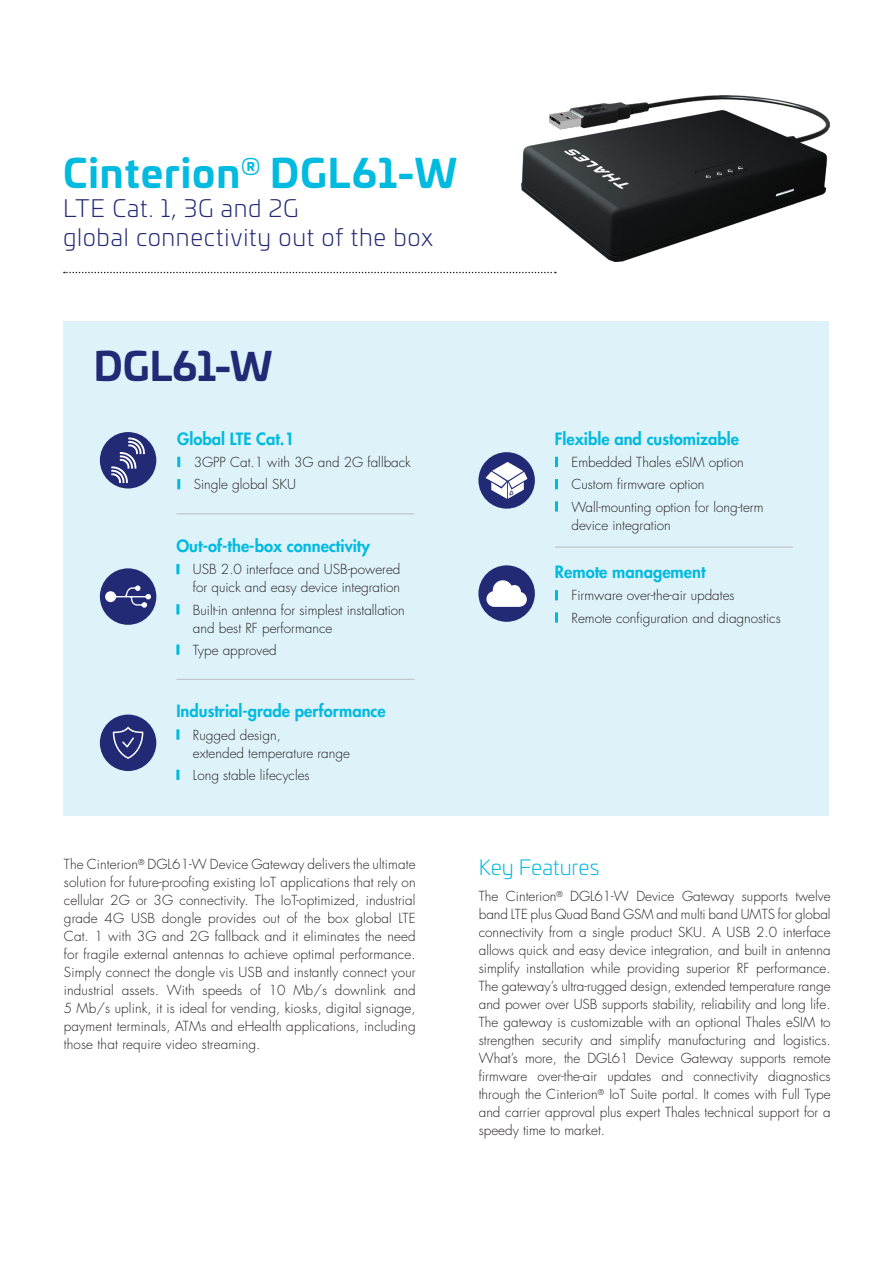
<style>
.page{position:relative;width:893px;height:1263px;background:#fff}
.page>*{position:absolute;margin:0;border:0;box-sizing:border-box;transform-origin:0 0}
.t1{font:700 39px "Univia Pro";letter-spacing:.025em;color:#00badf}
.t2{font:700 39px "Univia Pro";color:#222a75}
.t3{font:300 24px/28.8px "Univia Pro";letter-spacing:.025em;color:#222a75}
.t4{font:300 21px "Univia Pro";color:#00badf}
.List_h1{font:800 16.5px "Futura Std";color:#00badf}
._01_Txt{font:300 13.5px/18px "Futura Std";letter-spacing:.01em;color:#231f20;text-align:justify}
.List{font:300 13.5px/18px "Futura Std";color:#231f20}
</style>
<div class="page">
<img style="left:521px;top:96px;width:309px;height:165px">
<svg style="left:64px;top:272px;width:492px;height:1px"></svg>
<div style="left:64px;top:321px;width:765px;height:495px;background:#def2f9"></div>
<hr style="left:176px;top:514px;width:239px;height:1px;background:#bcbdc0">
<hr style="left:176px;top:679px;width:239px;height:1px;background:#bcbdc0">
<svg style="left:555px;top:457px;width:3px;height:10px"></svg>
<svg style="left:555px;top:479px;width:3px;height:10px"></svg>
<svg style="left:555px;top:501px;width:3px;height:11px"></svg>
<hr style="left:555px;top:547px;width:238px;height:1px;background:#bcbdc0">
<svg style="left:177px;top:457px;width:3px;height:10px"></svg>
<svg style="left:177px;top:479px;width:3px;height:10px"></svg>
<div style="left:100px;top:432px;width:56px;height:56px;background:#222a75;border-radius:50%"></div>
<svg style="left:111px;top:437px;width:34px;height:46px"></svg>
<svg style="left:555px;top:590px;width:3px;height:10px"></svg>
<svg style="left:555px;top:612px;width:3px;height:11px"></svg>
<div style="left:478px;top:565px;width:57px;height:57px;background:#222a75;border-radius:50%"></div>
<svg style="left:486px;top:580px;width:41px;height:27px"></svg>
<svg style="left:176px;top:729px;width:3px;height:11px"></svg>
<svg style="left:176px;top:770px;width:3px;height:10px"></svg>
<div style="left:100px;top:714px;width:56px;height:57px;background:#222a75;border-radius:50%"></div>
<svg style="left:113px;top:727px;width:30px;height:32px"></svg>
<div style="left:478px;top:452px;width:57px;height:57px;background:#222a75;border-radius:50%"></div>
<svg style="left:486px;top:462px;width:41px;height:37px"></svg>
<svg style="left:176px;top:564px;width:3px;height:10px"></svg>
<svg style="left:176px;top:604px;width:3px;height:10px"></svg>
<svg style="left:176px;top:644px;width:3px;height:11px"></svg>
<div style="left:100px;top:568px;width:56px;height:57px;background:#222a75;border-radius:50%"></div>
<svg style="left:105px;top:585px;width:46px;height:23px"></svg>
<p class="t1" style="left:63px;top:142px;width:396px">Cinterion<sup>®</sup> DGL61-W</p>
<p class="t3" style="left:63px;top:193px;width:372px">LTE Cat. 1, 3G and 2G<br>global connectivity out of the box</p>
<p class="t2" style="left:94px;top:335px;width:181px">DGL61-W</p>
<p class="List_h1" style="left:177px;top:428px;width:118px">Global LTE Cat.1</p>
<p class="List" style="left:194px;top:454px;width:219px">3GPP Cat.1 with 3G and 2G fallback</p>
<p class="List" style="left:194px;top:476px;width:104px">Single global SKU</p>
<p class="List_h1" style="left:176px;top:535px;width:195px">Out-of-the-box connectivity</p>
<p class="List" style="left:193px;top:561px;width:209px">USB 2.0 interface and USB-powered for quick and easy device integration</p>
<p class="List" style="left:193px;top:601px;width:213px">Built-in antenna for simplest installation and best RF performance</p>
<p class="List" style="left:193px;top:641px;width:85px">Type approved</p>
<p class="List_h1" style="left:176px;top:701px;width:211px">Industrial-grade performance</p>
<p class="List" style="left:193px;top:726px;width:159px">Rugged design,<br>extended temperature range</p>
<p class="List" style="left:193px;top:766px;width:118px">Long stable lifecycles</p>
<p class="List_h1" style="left:555px;top:428px;width:186px">Flexible and customizable</p>
<p class="List" style="left:571px;top:454px;width:174px">Embedded Thales eSIM option</p>
<p class="List" style="left:571px;top:476px;width:135px">Custom firmware option</p>
<p class="List" style="left:571px;top:498px;width:194px">Wall-mounting option for long-term device integration</p>
<p class="List_h1" style="left:555px;top:562px;width:152px">Remote management</p>
<p class="List" style="left:571px;top:587px;width:165px">Firmware over-the-air updates</p>
<p class="List" style="left:571px;top:609px;width:211px">Remote configuration and diagnostics</p>
<p class="_01_Txt" style="left:64px;top:856px;width:353px">The Cinterion<sup>®</sup> DGL61-W Device Gateway delivers the ultimate solution for future-proofing existing IoT applications that rely on cellular 2G or 3G connectivity. The IoT-optimized, industrial grade 4G USB dongle provides out of the box global LTE Cat. 1 with 3G and 2G fallback and it eliminates the need for fragile external antennas to achieve optimal performance.<br>Simply connect the dongle vis USB and instantly connect your industrial assets. With speeds of 10 Mb/s downlink and 5 Mb/s uplink, it is ideal for vending, kiosks, digital signage, payment terminals, ATMs and eHealth applications, including those that require video streaming.</p>
<h1 class="t4" style="left:479px;top:852px;width:122px">Key Features</h1>
<p class="_01_Txt" style="left:479px;top:888px;width:353px">The Cinterion<sup>®</sup> DGL61-W Device Gateway supports twelve band LTE plus Quad Band GSM and multi band UMTS for global connectivity from a single product SKU. A USB 2.0 interface allows quick and easy device integration, and built in antenna simplify installation while providing superior RF performance.<br>The gateway’s ultra-rugged design, extended temperature range and power over USB supports stability, reliability and long life.<br>The gateway is customizable with an optional Thales eSIM to strengthen security and simplify manufacturing and logistics.<br>What’s more, the DGL61 Device Gateway supports remote firmware over-the-air updates and connectivity diagnostics through the Cinterion<sup>®</sup> IoT Suite portal. It comes with Full Type and carrier approval plus expert Thales technical support for a speedy time to market.</p>
</div>
